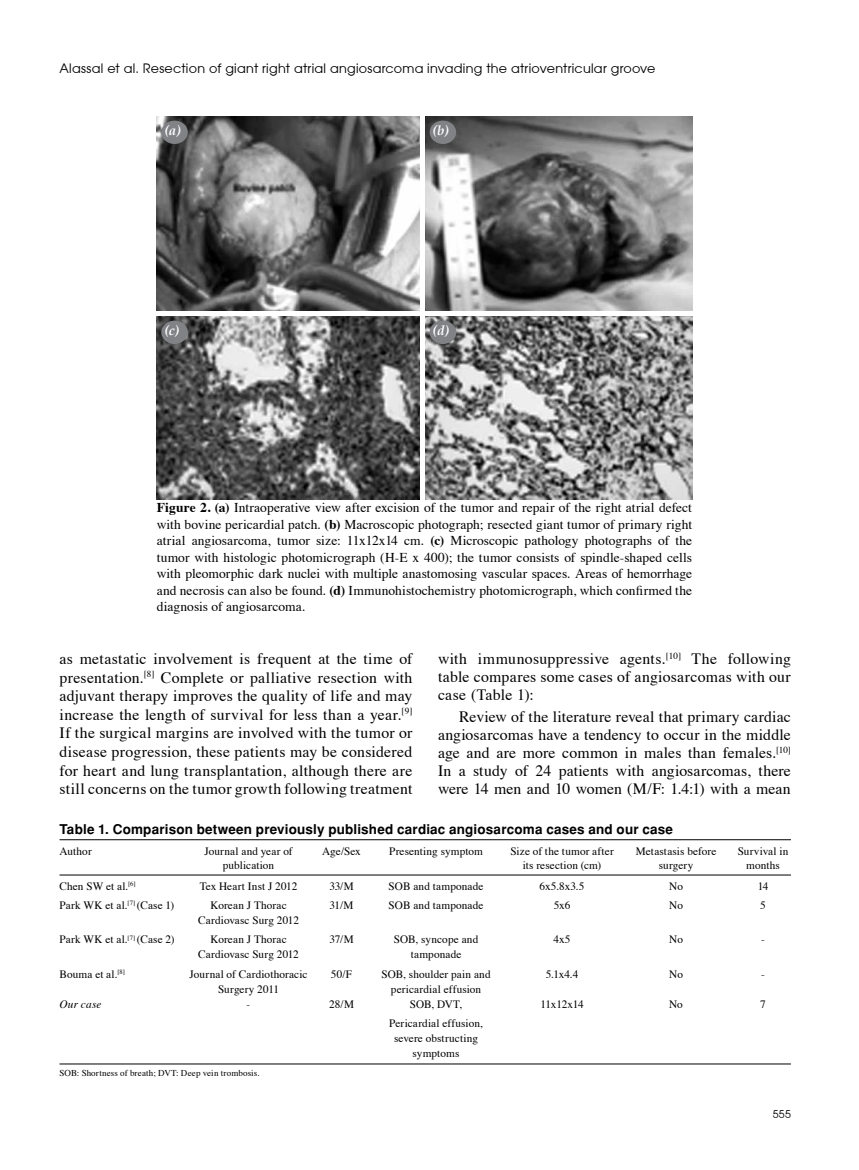
<style>
.page{position:relative;width:859px;height:1170px;background:#fff}
.page>*{position:absolute;margin:0;border:0;box-sizing:border-box;transform-origin:0 0}
.t1{font:15.75px/18.6px "Times";letter-spacing:.015em;color:#000;text-align:justify}
.t2{font:13.5px/16.5px "Times";letter-spacing:.005em;color:#000;text-align:justify}
.t3{font:700 13.5px "Helvetica Tr";letter-spacing:.01em;color:#000}
.t4{font:italic 700 13.5px "Palatino";color:#fff}
.t5{font:12.75px "Avant Garde";letter-spacing:.02em;color:#000}
.t6{font:11.25px/15px "Times";letter-spacing:.01em;color:#000;text-align:center}
.t7{font:11.25px "Times";letter-spacing:-.02em;color:#000}
.t8{font:italic 11.25px "Times";letter-spacing:.02em;color:#000}
.t9{font:10.5px "Avant Garde";color:#000}
.t10{font:9px "Times";letter-spacing:.015em;color:#000}
.s1{font-weight:700}
</style>
<div class="page">
<img style="left:157px;top:116px;width:535px;height:383px">
<div style="left:420px;top:115px;width:5px;height:385px;background:#fff"></div>
<div style="left:155px;top:311px;width:538px;height:5px;background:#fff"></div>
<div style="left:161px;top:121px;width:27px;height:23px;background:#808285;border-radius:50%"></div>
<div style="left:161px;top:320px;width:27px;height:24px;background:#808285;border-radius:50%"></div>
<div style="left:430px;top:121px;width:26px;height:23px;background:#808285;border-radius:50%"></div>
<div style="left:430px;top:320px;width:26px;height:24px;background:#808285;border-radius:50%"></div>
<hr style="left:60px;top:839px;width:731px;height:1px;background:#000">
<hr style="left:60px;top:874px;width:731px;height:1px;background:#000">
<hr style="left:60px;top:1063px;width:731px;height:1px;background:#000">
<p class="t5" style="left:60px;top:61px;width:597px">Alassal et al. Resection of giant right atrial angiosarcoma invading the atrioventricular groove</p>
<p class="t4" style="left:164px;top:122px;width:18px">(a)</p>
<p class="t4" style="left:164px;top:322px;width:16px">(c)</p>
<p class="t4" style="left:433px;top:122px;width:17px">(b)</p>
<p class="t4" style="left:433px;top:322px;width:18px">(d)</p>
<p class="t2" style="left:157px;top:499px;width:537px"><span class="s1">Figure 2. (a)</span> Intraoperative view after excision of the tumor and repair of the right atrial defect with bovine pericardial patch. <span class="s1">(b)</span> Macroscopic photograph; resected giant tumor of primary right atrial angiosarcoma, tumor size: 11x12x14 cm. <span class="s1">(c)</span> Microscopic pathology photographs of the tumor with histologic photomicrograph (H-E x 400); the tumor consists of spindle-shaped cells with pleomorphic dark nuclei with multiple anastomosing vascular spaces. Areas of hemorrhage and necrosis can also be found. <span class="s1">(d)</span> Immunohistochemistry photomicrograph, which confirmed the diagnosis of angiosarcoma.</p>
<p class="t1" style="left:60px;top:649px;width:354px">as metastatic involvement is frequent at the time of presentation.<sup>[8]</sup> Complete or palliative resection with adjuvant therapy improves the quality of life and may increase the length of survival for less than a year.<sup>[9] </sup>If the surgical margins are involved with the tumor or disease progression, these patients may be considered for heart and lung transplantation, although there are still concerns on the tumor growth following treatment</p>
<p class="t1" style="left:438px;top:649px;width:354px;line-height:18px">with immunosuppressive agents.<sup>[10]</sup> The following table compares some cases of angiosarcomas with our case (Table 1):</p>
<p class="t1" style="left:438px;top:707px;width:354px;line-height:18px;text-indent:21px">Review of the literature reveal that primary cardiac angiosarcomas have a tendency to occur in the middle age and are more common in males than females.<sup>[10] </sup>In a study of 24 patients with angiosarcomas, there were 14 men and 10 women (M/F: 1.4:1) with a mean</p>
<p class="t3" style="left:60px;top:820px;width:615px">Table 1. Comparison between previously published cardiac angiosarcoma cases and our case</p>
<p class="t6" style="left:60px;top:843px;width:34px">Author</p>
<p class="t6" style="left:204px;top:843px;width:90px">Journal and year of</p>
<p class="t6" style="left:322px;top:843px;width:40px">Age/Sex</p>
<p class="t6" style="left:389px;top:843px;width:95px">Presenting symptom</p>
<p class="t6" style="left:510px;top:843px;width:105px">Size of the tumor after</p>
<p class="t6" style="left:636px;top:843px;width:82px">Metastasis before</p>
<p class="t6" style="left:738px;top:843px;width:52px">Survival in</p>
<p class="t6" style="left:223px;top:857px;width:53px">publication</p>
<p class="t6" style="left:523px;top:857px;width:80px">its resection (cm)</p>
<p class="t6" style="left:659px;top:857px;width:36px">surgery</p>
<p class="t6" style="left:746px;top:857px;width:35px">months</p>
<p class="t6" style="left:60px;top:878px;width:78px">Chen SW et al.<sup>[6]</sup></p>
<p class="t6" style="left:200px;top:878px;width:99px">Tex Heart Inst J 2012</p>
<p class="t6" style="left:329px;top:878px;width:26px">33/M</p>
<p class="t6" style="left:389px;top:878px;width:96px">SOB and tamponade</p>
<p class="t6" style="left:540px;top:878px;width:46px">6x5.8x3.5</p>
<p class="t6" style="left:669px;top:878px;width:15px">No</p>
<p class="t6" style="left:758px;top:878px;width:12px">14</p>
<p class="t6" style="left:60px;top:897px;width:116px">Park WK et al.<sup>[7]</sup> (Case 1)</p>
<p class="t6" style="left:210px;top:897px;width:78px">Korean J Thorac</p>
<p class="t6" style="left:329px;top:897px;width:26px">31/M</p>
<p class="t6" style="left:389px;top:897px;width:96px">SOB and tamponade</p>
<p class="t6" style="left:554px;top:897px;width:18px">5x6</p>
<p class="t6" style="left:669px;top:897px;width:15px">No</p>
<p class="t6" style="left:760px;top:897px;width:7px">5</p>
<p class="t6" style="left:198px;top:912px;width:102px">Cardiovasc Surg 2012</p>
<p class="t6" style="left:60px;top:931px;width:117px">Park WK et al.<sup>[7]</sup> (Case 2)</p>
<p class="t6" style="left:210px;top:931px;width:78px">Korean J Thorac</p>
<p class="t6" style="left:329px;top:931px;width:26px">37/M</p>
<p class="t6" style="left:394px;top:931px;width:86px">SOB, syncope and</p>
<p class="t6" style="left:554px;top:931px;width:18px">4x5</p>
<p class="t6" style="left:669px;top:931px;width:15px">No</p>
<p class="t6" style="left:761px;top:931px;width:5px">-</p>
<p class="t6" style="left:198px;top:946px;width:102px">Cardiovasc Surg 2012</p>
<p class="t6" style="left:411px;top:946px;width:52px">tamponade</p>
<p class="t6" style="left:60px;top:966px;width:67px">Bouma et al.<sup>[8]</sup></p>
<p class="t6" style="left:190px;top:966px;width:119px">Journal of Cardiothoracic</p>
<p class="t6" style="left:331px;top:966px;width:23px">50/F</p>
<p class="t6" style="left:381px;top:966px;width:111px">SOB, shoulder pain and</p>
<p class="t6" style="left:546px;top:966px;width:34px">5.1x4.4</p>
<p class="t6" style="left:669px;top:966px;width:15px">No</p>
<p class="t6" style="left:218px;top:981px;width:62px">Surgery 2011</p>
<p class="t6" style="left:391px;top:981px;width:92px">pericardial effusion</p>
<p class="t8" style="left:60px;top:994px;width:43px">Our case</p>
<p class="t6" style="left:329px;top:996px;width:26px">28/M</p>
<p class="t6" style="left:410px;top:996px;width:54px">SOB, DVT,</p>
<p class="t7" style="left:540px;top:997px;width:45px">11x12x14</p>
<p class="t6" style="left:669px;top:996px;width:15px">No</p>
<p class="t6" style="left:760px;top:996px;width:7px">7</p>
<p class="t6" style="left:389px;top:1015px;width:95px">Pericardial effusion, severe obstructing symptoms</p>
<p class="t10" style="left:60px;top:1067px;width:202px">SOB: Shortness of breath; DVT: Deep vein trombosis.</p>
<p class="t9" style="left:773px;top:1107px;width:20px">555</p>
</div>
